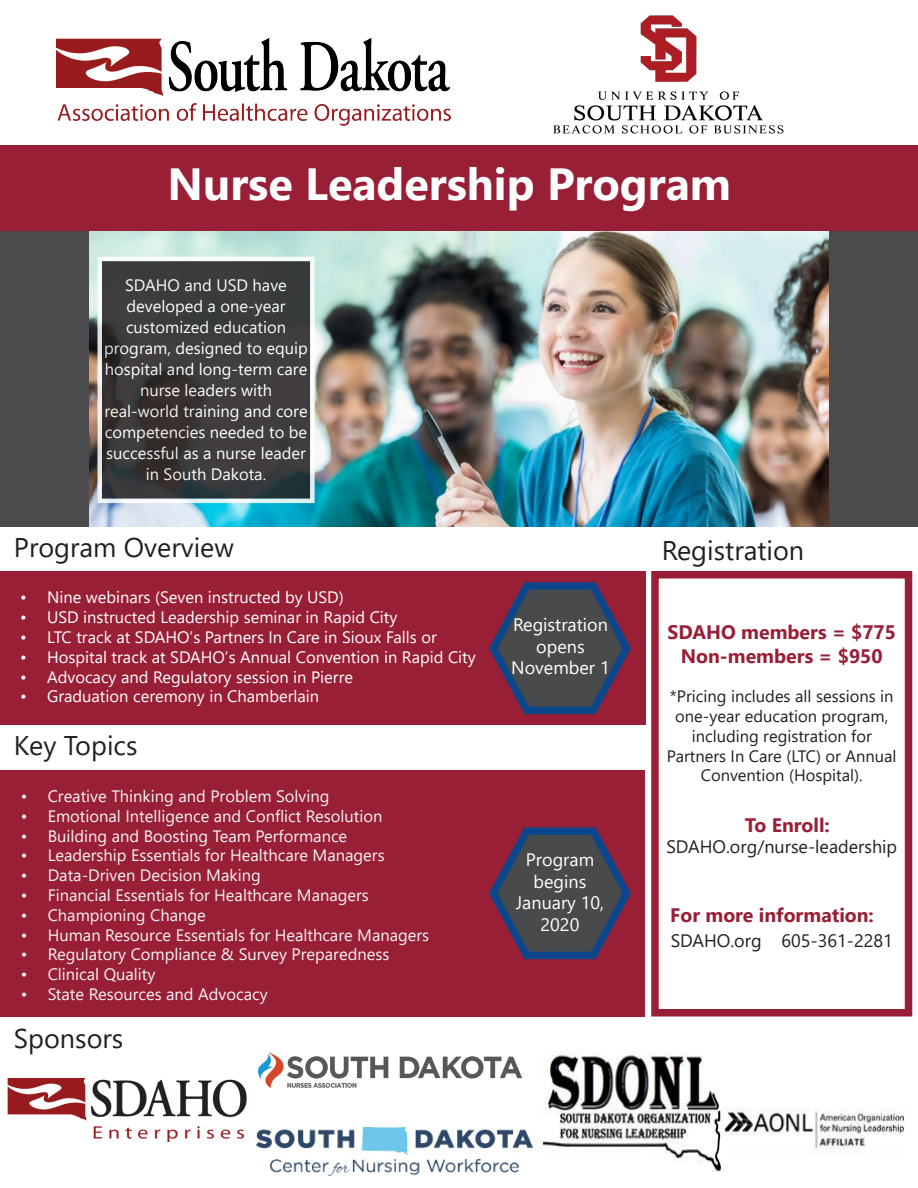
<style>
.page{position:relative;width:918px;height:1188px;background:#fff}
.page>*{position:absolute;margin:0;border:0;box-sizing:border-box;transform-origin:0 0}
.t1{font:700 45px "Segoe UI";color:#fff}
.t2{font:27px "Segoe UI";color:#231f20}
.t3{font:700 19.5px/23.4px "Segoe UI";color:#991f36;text-align:center}
.t4{font:18px/21.6px "Segoe UI";color:#fff;text-align:center}
.t5{font:18px "Segoe UI";color:#231f20}
.t6{font:16.5px/21px "Segoe UI";color:#fff;text-align:center}
.t7{font:16.5px "Segoe UI";color:#f2f3f4}
.t8{font:16.5px/19.8px "Segoe UI";color:#231f20;text-align:center}
</style>
<div class="page">
<div style="left:0;top:231px;width:918px;height:296px;background:#4b4b4d"></div>
<img style="left:89px;top:231px;width:739px;height:296px">
<div style="left:0;top:770px;width:644px;height:247px;background:#991f36"></div>
<img style="left:554px;top:15px;width:229px;height:119px">
<div style="left:0;top:145px;width:918px;height:85px;background:#991f36"></div>
<div style="left:0;top:571px;width:645px;height:153px;background:#991f36"></div>
<svg style="left:103px;top:262px;width:207px;height:236px;fill:#3c3c3c"></svg>
<div style="left:98px;top:257px;width:217px;height:246px;border:4px solid #fff"></div>
<svg style="left:489px;top:582px;width:142px;height:133px"></svg>
<img style="left:56px;top:39px;width:395px;height:87px">
<img style="left:7px;top:1078px;width:240px;height:63px">
<img style="left:258px;top:1052px;width:264px;height:36px">
<img style="left:542px;top:1052px;width:363px;height:121px">
<img style="left:256px;top:1128px;width:276px;height:47px">
<div style="left:651px;top:571px;width:261px;height:446px;border:8px solid #991f36"></div>
<svg style="left:489px;top:827px;width:142px;height:133px"></svg>
<p class="t1" style="left:168px;top:141px;width:565px">Nurse Leadership Program</p>
<p class="t6" style="left:104px;top:273px;width:205px">SDAHO and USD have developed a one-year customized education program, designed to equip hospital and long-term care nurse leaders with real-world training and core competencies needed to be successful as a nurse leader in South Dakota.</p>
<p class="t2" style="left:14px;top:522px;width:221px">Program Overview</p>
<p class="t6" style="left:20px;top:586px;width:325px">• Nine webinars (Seven instructed by USD)</p>
<p class="t6" style="left:20px;top:605px;width:379px">• USD instructed Leadership seminar in Rapid City</p>
<p class="t6" style="left:20px;top:625px;width:418px">• LTC track at SDAHO’s Partners In Care in Sioux Falls or</p>
<p class="t6" style="left:20px;top:645px;width:457px">• Hospital track at SDAHO’s Annual Convention in Rapid City</p>
<p class="t6" style="left:20px;top:665px;width:334px">• Advocacy and Regulatory session in Pierre</p>
<p class="t6" style="left:20px;top:685px;width:301px">• Graduation ceremony in Chamberlain</p>
<p class="t2" style="left:14px;top:720px;width:125px">Key Topics</p>
<p class="t7" style="left:21px;top:781px;width:310px">• Creative Thinking and Problem Solving</p>
<p class="t7" style="left:21px;top:800px;width:363px">• Emotional Intelligence and Conflict Resolution</p>
<p class="t7" style="left:21px;top:820px;width:328px">• Building and Boosting Team Performance</p>
<p class="t7" style="left:21px;top:840px;width:365px">• Leadership Essentials for Healthcare Managers</p>
<p class="t7" style="left:21px;top:860px;width:242px">• Data-Driven Decision Making</p>
<p class="t7" style="left:21px;top:880px;width:350px">• Financial Essentials for Healthcare Managers</p>
<p class="t7" style="left:21px;top:899px;width:187px">• Championing Change</p>
<p class="t7" style="left:21px;top:919px;width:410px">• Human Resource Essentials for Healthcare Managers</p>
<p class="t7" style="left:21px;top:939px;width:370px">• Regulatory Compliance &amp; Survey Preparedness</p>
<p class="t7" style="left:21px;top:959px;width:136px">• Clinical Quality</p>
<p class="t7" style="left:21px;top:979px;width:249px">• State Resources and Advocacy</p>
<p class="t2" style="left:14px;top:1013px;width:111px">Sponsors</p>
<p class="t4" style="left:513px;top:612px;width:96px">Registration opens</p>
<p class="t4" style="left:511px;top:655px;width:100px">November 1</p>
<p class="t4" style="left:516px;top:847px;width:90px">Program begins<br>January 10,<br>2020</p>
<p class="t2" style="left:662px;top:525px;width:144px">Registration</p>
<p class="t3" style="left:667px;top:619px;width:230px">SDAHO members = $775<br>Non-members = $950</p>
<p class="t8" style="left:670px;top:685px;width:225px">*Pricing includes all sessions in one-year education program,</p>
<p class="t8" style="left:692px;top:725px;width:182px">including registration for</p>
<p class="t8" style="left:667px;top:744px;width:231px">Partners In Care (LTC) or Annual<br>Convention (Hospital).</p>
<p class="t3" style="left:745px;top:812px;width:87px">To Enroll:</p>
<p class="t5" style="left:666px;top:830px;width:232px">SDAHO.org/nurse-leadership</p>
<p class="t3" style="left:670px;top:902px;width:205px">For more information:</p>
<p class="t5" style="left:671px;top:924px;width:224px">SDAHO.org 605-361-2281</p>
</div>
